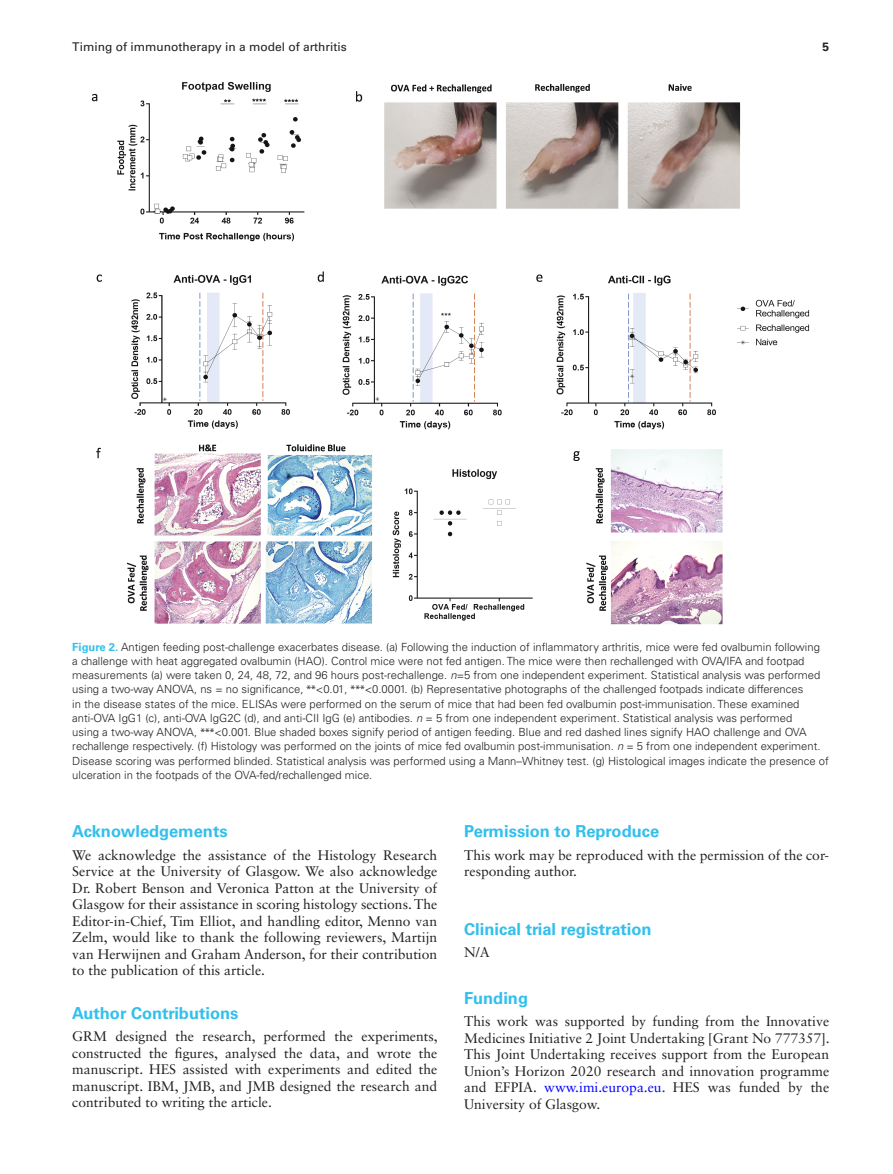
<style>
.page{position:relative;width:893px;height:1174px;background:#fff}
.page>*{position:absolute;margin:0;border:0;box-sizing:border-box;transform-origin:0 0}
.EM_Head{font:700 16.5px "Univers LT Std";color:#32bfed}
.EM_Ack_Head{font:700 16.5px "Univers LT Std";color:#32bfed}
.EM_Text{font:13.8px/16.5px "Sabon LT Std";color:#231f20;text-align:justify}
.EM_Ack_Text{font:13.8px/16.5px "Sabon LT Std";color:#231f20;text-align:justify}
.t1{font:12px "Univers LT Std 2";color:#231f20}
.t2{font:700 12px "Univers LT Std";color:#231f20}
.FigCapt{font:300 11.25px/14.2px "Univers LT Std";color:#231f20}
.s1{font-weight:700;color:#32bfed}
.s2{font-style:italic}
.s3{font-family:"Myriad Pro";font-weight:400}
.s4{color:#00f}
</style>
<div class="page">
<img style="left:91px;top:81px;width:719px;height:544px">
<p class="t1" style="left:72px;top:40px;width:276px">Timing of immunotherapy in a model of arthritis</p>
<p class="t2" style="left:822px;top:40px;width:8px">5</p>
<p class="FigCapt" style="left:72px;top:639px;width:758px"><span class="s1">Figure 2.</span> Antigen feeding post-challenge exacerbates disease. (a) Following the induction of inflammatory arthritis, mice were fed ovalbumin following<br>a challenge with heat aggregated ovalbumin (HAO). Control mice were not fed antigen. The mice were then rechallenged with OVA/IFA and footpad measurements (a) were taken 0, 24, 48, 72, and 96 hours post-rechallenge. <span class="s2">n</span>=5 from one independent experiment. Statistical analysis was performed using a two-way ANOVA, ns = no significance, <span class="s3">**</span>&lt;0.01, <span class="s3">***</span>&lt;0.0001. (b) Representative photographs of the challenged footpads indicate differences<br>in the disease states of the mice. ELISAs were performed on the serum of mice that had been fed ovalbumin post-immunisation. These examined anti-OVA IgG1 (c), anti-OVA IgG2C (d), and anti-CII IgG (e) antibodies. <span class="s2">n</span> = 5 from one independent experiment. Statistical analysis was performed<br>using a two-way ANOVA, <span class="s3">***</span>&lt;0.001. Blue shaded boxes signify period of antigen feeding. Blue and red dashed lines signify HAO challenge and OVA rechallenge respectively. (f) Histology was performed on the joints of mice fed ovalbumin post-immunisation. <span class="s2">n</span> = 5 from one independent experiment.<br>Disease scoring was performed blinded. Statistical analysis was performed using a Mann–Whitney test. (g) Histological images indicate the presence of ulceration in the footpads of the OVA-fed/rechallenged mice.</p>
<h3 class="EM_Ack_Head" style="left:72px;top:821px;width:157px">Acknowledgements</h3>
<p class="EM_Ack_Text" style="left:72px;top:846px;width:366px">We acknowledge the assistance of the Histology Research Service at the University of Glasgow. We also acknowledge Dr. Robert Benson and Veronica Patton at the University of Glasgow for their assistance in scoring histology sections. The Editor-in-Chief, Tim Elliot, and handling editor, Menno van Zelm, would like to thank the following reviewers, Martijn van Herwijnen and Graham Anderson, for their contribution to the publication of this article.</p>
<h3 class="EM_Head" style="left:72px;top:1003px;width:168px">Author Contributions</h3>
<p class="EM_Text" style="left:72px;top:1028px;width:367px">GRM designed the research, performed the experiments, constructed the figures, analysed the data, and wrote the manuscript. HES assisted with experiments and edited the manuscript. IBM, JMB, and JMB designed the research and contributed to writing the article.</p>
<h3 class="EM_Head" style="left:464px;top:821px;width:197px">Permission to Reproduce</h3>
<p class="EM_Text" style="left:464px;top:846px;width:366px">This work may be reproduced with the permission of the cor&shy;responding author.</p>
<h3 class="EM_Head" style="left:464px;top:919px;width:189px">Clinical trial registration</h3>
<p class="EM_Text" style="left:464px;top:944px;width:27px">N/A</p>
<h3 class="EM_Head" style="left:464px;top:988px;width:65px">Funding</h3>
<p class="EM_Text" style="left:464px;top:1013px;width:367px">This work was supported by funding from the Innovative Medicines Initiative 2 Joint Undertaking [Grant No 777357].<br>This Joint Undertaking receives support from the European Union’s Horizon 2020 research and innovation programme and EFPIA. <span class="s4">www.imi.europa.eu</span>. HES was funded by the University of Glasgow.</p>
</div>
